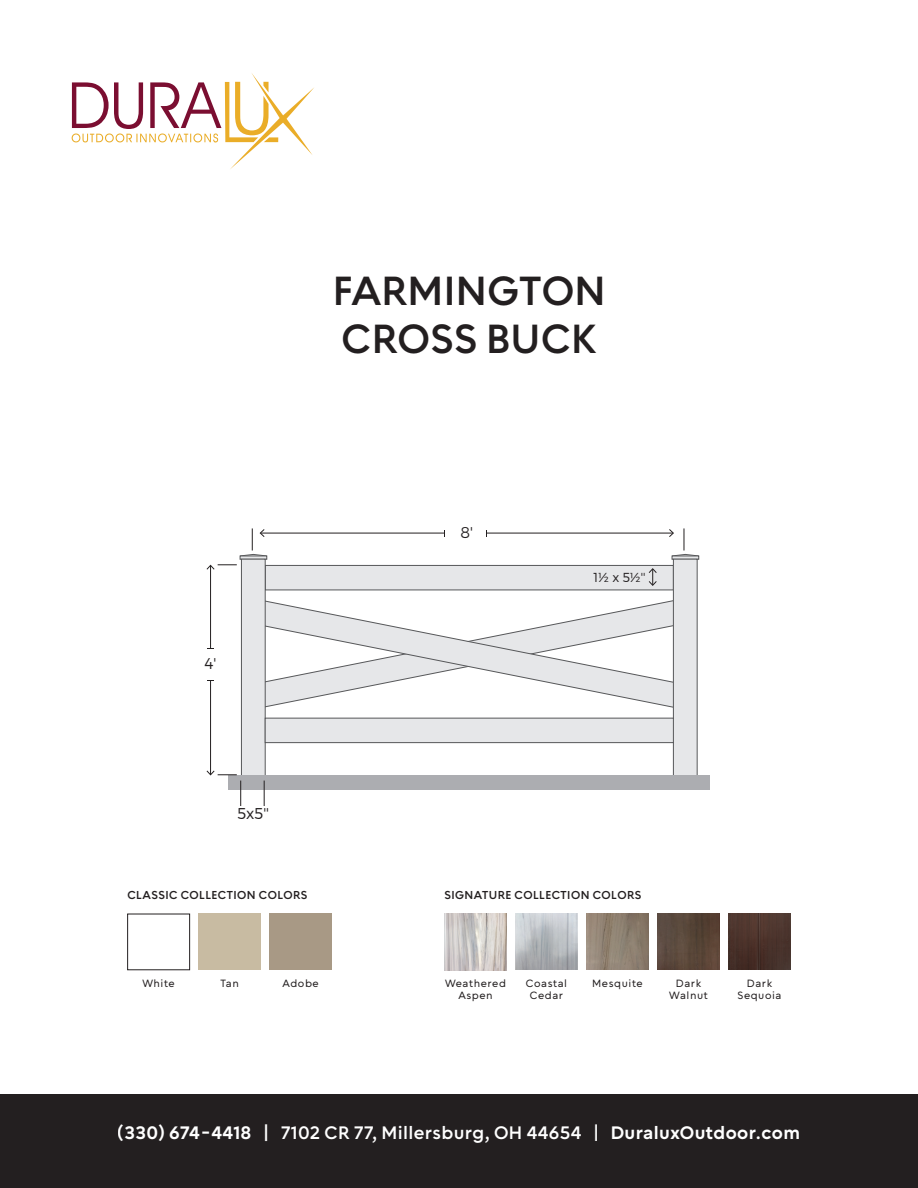
<style>
.page{position:relative;width:918px;height:1188px;background:#fff}
.page>*{position:absolute;margin:0;border:0;box-sizing:border-box;transform-origin:0 0}
.t1{font:600 40.5px/48.6px "Chesna Grotesk";letter-spacing:.01em;color:#231f20}
.t2{font:700 18px "Chesna Grotesk";letter-spacing:.02em;color:#fff}
.t3{font:300 15.6px "Montserrat";color:#231f20}
.t4{font:300 13.05px "Montserrat";color:#231f20}
.t5{font:600 11.4px "Chesna Grotesk";letter-spacing:.04em;color:#231f20}
.t6{font:10.5px/12px "Chesna Grotesk";letter-spacing:.05em;color:#231f20;text-align:center}
.s1{font-weight:600}
</style>
<div class="page">
<svg style="left:72px;top:73px;width:242px;height:96px"></svg>
<div style="left:0;top:1094px;width:918px;height:94px;background:#231f20"></div>
<div style="left:265px;top:565px;width:408px;height:25px;background:#e6e7e9"></div>
<div style="left:265px;top:565px;width:409px;height:25px;border:1px solid #57585a"></div>
<svg style="left:266px;top:599px;width:407px;height:111px"></svg>
<hr style="left:240px;top:556px;width:27px;height:3px;background:#e6e7e9">
<div style="left:240px;top:555px;width:27px;height:5px;border:1px solid #57585a"></div>
<hr style="left:672px;top:556px;width:27px;height:3px;background:#e6e7e9">
<div style="left:672px;top:555px;width:27px;height:5px;border:1px solid #57585a"></div>
<div style="left:673px;top:559px;width:24px;height:217px;background:#e6e7e9"></div>
<div style="left:673px;top:559px;width:25px;height:218px;border:1px solid #57585a"></div>
<div style="left:241px;top:559px;width:24px;height:217px;background:#e6e7e9"></div>
<div style="left:241px;top:559px;width:25px;height:218px;border:1px solid #57585a"></div>
<div style="left:228px;top:776px;width:482px;height:14px;background:#acadb1"></div>
<svg style="left:264px;top:781px;width:1px;height:25px"></svg>
<hr style="left:486px;top:533px;width:187px;height:1px;background:#231f20">
<svg style="left:669px;top:528px;width:31px;height:29px"></svg>
<hr style="left:261px;top:533px;width:183px;height:1px;background:#231f20">
<svg style="left:239px;top:528px;width:29px;height:29px"></svg>
<hr style="left:210px;top:681px;width:1px;height:93px;background:#231f20">
<hr style="left:210px;top:566px;width:1px;height:82px;background:#231f20">
<svg style="left:207px;top:564px;width:30px;height:6px"></svg>
<svg style="left:207px;top:771px;width:34px;height:35px"></svg>
<svg style="left:649px;top:568px;width:8px;height:18px"></svg>
<div style="left:265px;top:718px;width:408px;height:25px;background:#e6e7e9"></div>
<div style="left:265px;top:718px;width:409px;height:25px;border:1px solid #57585a"></div>
<div style="left:269px;top:914px;width:63px;height:56px;background:#a89985"></div>
<div style="left:198px;top:914px;width:63px;height:56px;background:#c8bba2"></div>
<div style="left:127px;top:914px;width:63px;height:56px;border:1px solid #231f20"></div>
<img style="left:586px;top:914px;width:63px;height:56px">
<img style="left:728px;top:914px;width:63px;height:56px">
<img style="left:515px;top:914px;width:63px;height:56px">
<img style="left:657px;top:914px;width:63px;height:56px">
<img style="left:444px;top:914px;width:63px;height:56px">
<h1 class="t1" style="left:332px;top:265px;width:275px">FARMINGTON<br>CROSS BUCK</h1>
<h3 class="t3" style="left:205px;top:654px;width:13px">4'</h3>
<h3 class="t3" style="left:237px;top:804px;width:33px">5x5''</h3>
<p class="t5" style="left:127px;top:887px;width:182px">CLASSIC COLLECTION COLORS</p>
<p class="t6" style="left:142px;top:977px;width:34px">White</p>
<p class="t6" style="left:220px;top:977px;width:20px">Tan</p>
<p class="t6" style="left:282px;top:977px;width:38px">Adobe</p>
<h3 class="t3" style="left:461px;top:523px;width:14px">8'</h3>
<p class="t4" style="left:594px;top:569px;width:53px">1½ x 5½''</p>
<p class="t5" style="left:444px;top:887px;width:199px">SIGNATURE COLLECTION COLORS</p>
<p class="t6" style="left:445px;top:977px;width:63px">Weathered<br>Aspen</p>
<p class="t6" style="left:526px;top:977px;width:43px">Coastal<br>Cedar</p>
<p class="t6" style="left:592px;top:977px;width:52px">Mesquite</p>
<p class="t6" style="left:669px;top:977px;width:40px">Dark<br>Walnut</p>
<p class="t6" style="left:738px;top:977px;width:45px">Dark<br>Sequoia</p>
<h2 class="t2" style="left:118px;top:1121px;width:684px">(330) 674-4418 | <span class="s1">7102 CR 77, Millersburg, OH 44654 |</span> DuraluxOutdoor.com</h2>
</div>
